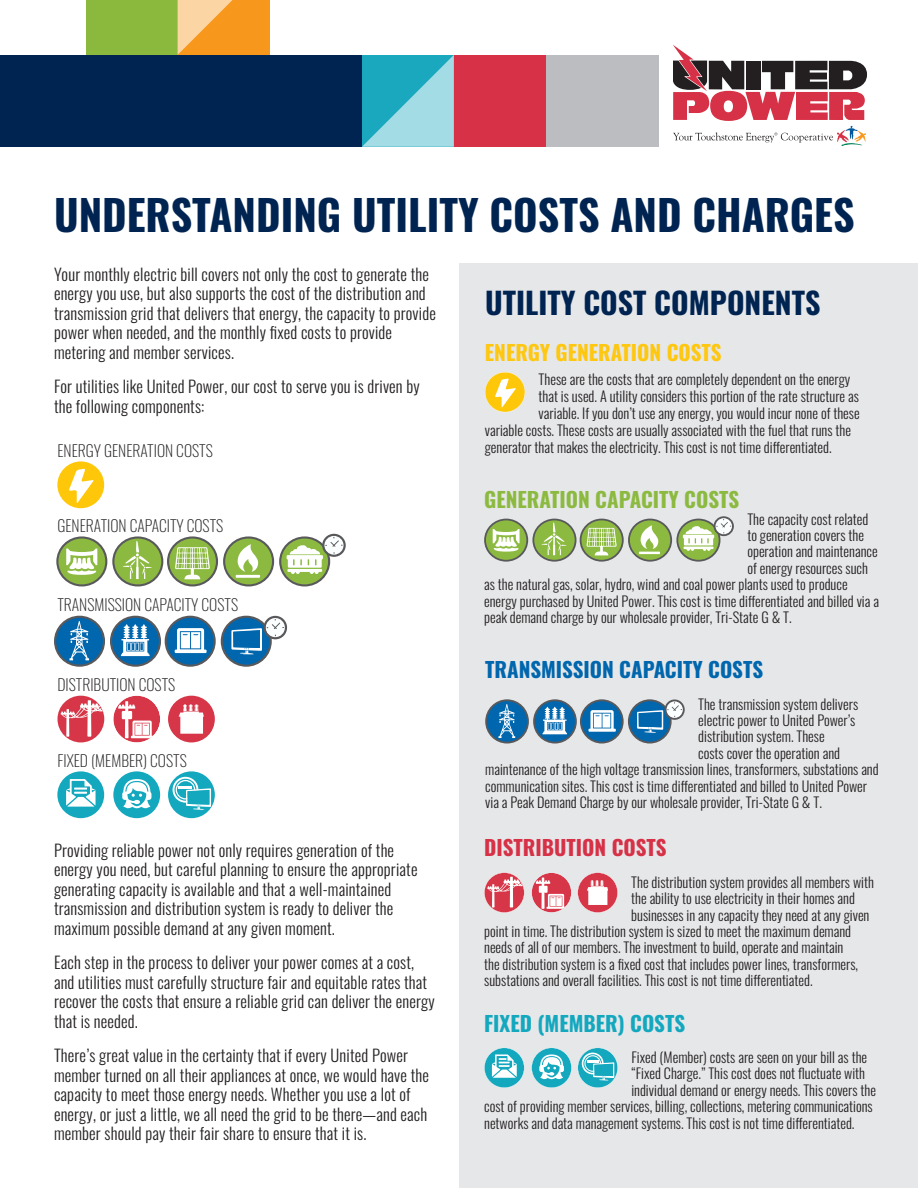
<style>
.page{position:relative;width:918px;height:1188px;background:#fff}
.page>*{position:absolute;margin:0;border:0;box-sizing:border-box;transform-origin:0 0}
.t1{font:700 42px "Oswald";color:#002451}
.t2{font:700 30px "Oswald";color:#002451}
.t3{font:700 21px "Oswald";color:#0066ad}
.t4{font:700 21px "Oswald";color:#8cba40}
.subsub{font:700 21px "Oswald";color:#fec710}
.t5{font:700 21px "Oswald";color:#14a8bf}
.t6{font:700 21px "Oswald";color:#d63146}
.BODYCOPY{font:300 16.5px/19.5px "Oswald";letter-spacing:.01em;color:#231f20}
.t7{font:200 15.75px "Oswald";color:#231f20}
.subsub-2{font:300 14.25px "Oswald";color:#231f20}
</style>
<div class="page">
<svg style="left:362px;top:55px;width:92px;height:92px;background:#5dc1d0"></svg>
<div style="left:0;top:55px;width:362px;height:92px;background:#002451"></div>
<div style="left:546px;top:55px;width:112px;height:92px;background:#bcbdc0"></div>
<div style="left:86px;top:0;width:92px;height:55px;background:#8bb93e"></div>
<div style="left:454px;top:55px;width:92px;height:92px;background:#d63146"></div>
<svg style="left:178px;top:0;width:91px;height:55px;background:#f8aa44"></svg>
<svg style="left:673px;top:45px;width:194px;height:101px"></svg>
<div style="left:459px;top:264px;width:459px;height:924px;background:#e6e7e9"></div>
<svg style="left:485px;top:699px;width:200px;height:45px"></svg>
<svg style="left:484px;top:1048px;width:40px;height:40px"></svg>
<svg style="left:531px;top:1048px;width:41px;height:40px"></svg>
<svg style="left:578px;top:1048px;width:40px;height:40px"></svg>
<svg style="left:485px;top:372px;width:40px;height:40px"></svg>
<svg style="left:484px;top:873px;width:40px;height:40px"></svg>
<svg style="left:532px;top:873px;width:39px;height:39px"></svg>
<svg style="left:578px;top:873px;width:40px;height:40px"></svg>
<svg style="left:484px;top:516px;width:250px;height:46px"></svg>
<div style="left:57px;top:461px;width:47px;height:47px;background:#ffc70a;border-radius:50%"></div>
<svg style="left:69px;top:469px;width:25px;height:34px"></svg>
<svg style="left:54px;top:616px;width:233px;height:51px"></svg>
<svg style="left:56px;top:534px;width:290px;height:52px"></svg>
<div style="left:57px;top:696px;width:47px;height:46px;background:#d63647;border-radius:50%"></div>
<svg style="left:61px;top:696px;width:43px;height:41px"></svg>
<div style="left:113px;top:696px;width:47px;height:46px;background:#d63647;border-radius:50%"></div>
<svg style="left:118px;top:701px;width:36px;height:37px"></svg>
<div style="left:168px;top:696px;width:47px;height:46px;background:#d63647;border-radius:50%"></div>
<svg style="left:179px;top:704px;width:25px;height:30px"></svg>
<div style="left:57px;top:771px;width:47px;height:47px;background:#14a8bf;border-radius:50%"></div>
<svg style="left:66px;top:779px;width:30px;height:28px"></svg>
<div style="left:113px;top:771px;width:47px;height:47px;background:#14a8bf;border-radius:50%"></div>
<svg style="left:122px;top:779px;width:29px;height:30px"></svg>
<div style="left:168px;top:771px;width:47px;height:47px;background:#14a8bf;border-radius:50%"></div>
<svg style="left:173px;top:777px;width:38px;height:33px"></svg>
<p class="t1" style="left:54px;top:193px;width:802px">UNDERSTANDING UTILITY COSTS AND CHARGES</p>
<p class="BODYCOPY" style="left:54px;top:262px;width:383px">Your monthly electric bill covers not only the cost to generate the energy you use, but also supports the cost of the distribution and transmission grid that delivers that energy, the capacity to provide power when needed, and the monthly fixed costs to provide metering and member services.</p>
<p class="BODYCOPY" style="left:54px;top:375px;width:367px">For utilities like United Power, our cost to serve you is driven by the following components:</p>
<p class="t7" style="left:57px;top:436px;width:157px">ENERGY GENERATION COSTS</p>
<p class="t7" style="left:57px;top:512px;width:167px">GENERATION CAPACITY COSTS</p>
<p class="t7" style="left:57px;top:590px;width:182px">TRANSMISSION CAPACITY COSTS</p>
<p class="t7" style="left:57px;top:670px;width:119px">DISTRIBUTION COSTS</p>
<p class="t7" style="left:57px;top:746px;width:131px">FIXED (MEMBER) COSTS</p>
<p class="BODYCOPY" style="left:54px;top:838px;width:365px">Providing reliable power not only requires generation of the energy you need, but careful planning to ensure the appropriate generating capacity is available and that a well-maintained transmission and distribution system is ready to deliver the maximum possible demand at any given moment.</p>
<p class="BODYCOPY" style="left:54px;top:951px;width:382px">Each step in the process to deliver your power comes at a cost, and utilities must carefully structure fair and equitable rates that recover the costs that ensure a reliable grid can deliver the energy that is needed.</p>
<p class="BODYCOPY" style="left:54px;top:1044px;width:377px">There’s great value in the certainty that if every United Power member turned on all their appliances at once, we would have the capacity to meet those energy needs. Whether you use a lot of energy, or just a little, we all need the grid to be there—and each member should pay their fair share to ensure that it is.</p>
<p class="t2" style="left:485px;top:287px;width:337px">UTILITY COST COMPONENTS</p>
<p class="subsub" style="left:485px;top:341px;width:238px">ENERGY GENERATION COSTS</p>
<p class="subsub-2" style="left:539px;top:366px;width:313px">These are the costs that are completely dependent on the energy</p>
<p class="subsub-2" style="left:539px;top:383px;width:322px">that is used. A utility considers this portion of the rate structure as</p>
<p class="subsub-2" style="left:539px;top:401px;width:323px">variable. If you don’t use any energy, you would incur none of these</p>
<p class="subsub-2" style="left:485px;top:418px;width:368px">variable costs. These costs are usually associated with the fuel that runs the</p>
<p class="subsub-2" style="left:485px;top:435px;width:348px">generator that makes the electricity. This cost is not time differentiated.</p>
<p class="t4" style="left:484px;top:489px;width:257px">GENERATION CAPACITY COSTS</p>
<p class="subsub-2" style="left:747px;top:506px;width:122px">The capacity cost related</p>
<p class="subsub-2" style="left:747px;top:523px;width:118px">to generation covers the</p>
<p class="subsub-2" style="left:747px;top:539px;width:132px">operation and maintenance</p>
<p class="subsub-2" style="left:747px;top:555px;width:122px">of energy resources such</p>
<p class="subsub-2" style="left:484px;top:572px;width:365px">as the natural gas, solar, hydro, wind and coal power plants used to produce</p>
<p class="subsub-2" style="left:484px;top:588px;width:396px">energy purchased by United Power. This cost is time differentiated and billed via a</p>
<p class="subsub-2" style="left:484px;top:605px;width:309px">peak demand charge by our wholesale provider, Tri-State G &amp; T.</p>
<p class="t3" style="left:485px;top:659px;width:280px">TRANSMISSION CAPACITY COSTS</p>
<p class="subsub-2" style="left:698px;top:691px;width:161px">The transmission system delivers</p>
<p class="subsub-2" style="left:698px;top:708px;width:159px">electric power to United Power’s</p>
<p class="subsub-2" style="left:698px;top:724px;width:128px">distribution system. These</p>
<p class="subsub-2" style="left:698px;top:740px;width:143px">costs cover the operation and</p>
<p class="subsub-2" style="left:485px;top:757px;width:395px">maintenance of the high voltage transmission lines, transformers, substations and</p>
<p class="subsub-2" style="left:485px;top:773px;width:383px">communication sites. This cost is time differentiated and billed to United Power</p>
<p class="subsub-2" style="left:485px;top:790px;width:338px">via a Peak Demand Charge by our wholesale provider, Tri-State G &amp; T.</p>
<p class="t6" style="left:484px;top:837px;width:184px">DISTRIBUTION COSTS</p>
<p class="subsub-2" style="left:631px;top:869px;width:244px">The distribution system provides all members with</p>
<p class="subsub-2" style="left:631px;top:886px;width:225px">the ability to use electricity in their homes and</p>
<p class="subsub-2" style="left:631px;top:902px;width:240px">businesses in any capacity they need at any given</p>
<p class="subsub-2" style="left:484px;top:919px;width:368px">point in time. The distribution system is sized to meet the maximum demand</p>
<p class="subsub-2" style="left:484px;top:935px;width:361px">needs of all of our members. The investment to build, operate and maintain</p>
<p class="subsub-2" style="left:484px;top:951px;width:375px">the distribution system is a fixed cost that includes power lines, transformers,</p>
<p class="subsub-2" style="left:484px;top:968px;width:330px">substations and overall facilities. This cost is not time differentiated.</p>
<p class="t5" style="left:484px;top:1012px;width:203px">FIXED (MEMBER) COSTS</p>
<p class="subsub-2" style="left:631px;top:1045px;width:237px">Fixed (Member) costs are seen on your bill as the</p>
<p class="subsub-2" style="left:631px;top:1061px;width:235px">“Fixed Charge.” This cost does not fluctuate with</p>
<p class="subsub-2" style="left:631px;top:1077px;width:246px">individual demand or energy needs. This covers the</p>
<p class="subsub-2" style="left:484px;top:1094px;width:390px">cost of providing member services, billing, collections, metering communications</p>
<p class="subsub-2" style="left:484px;top:1110px;width:372px">networks and data management systems. This cost is not time differentiated.</p>
</div>
